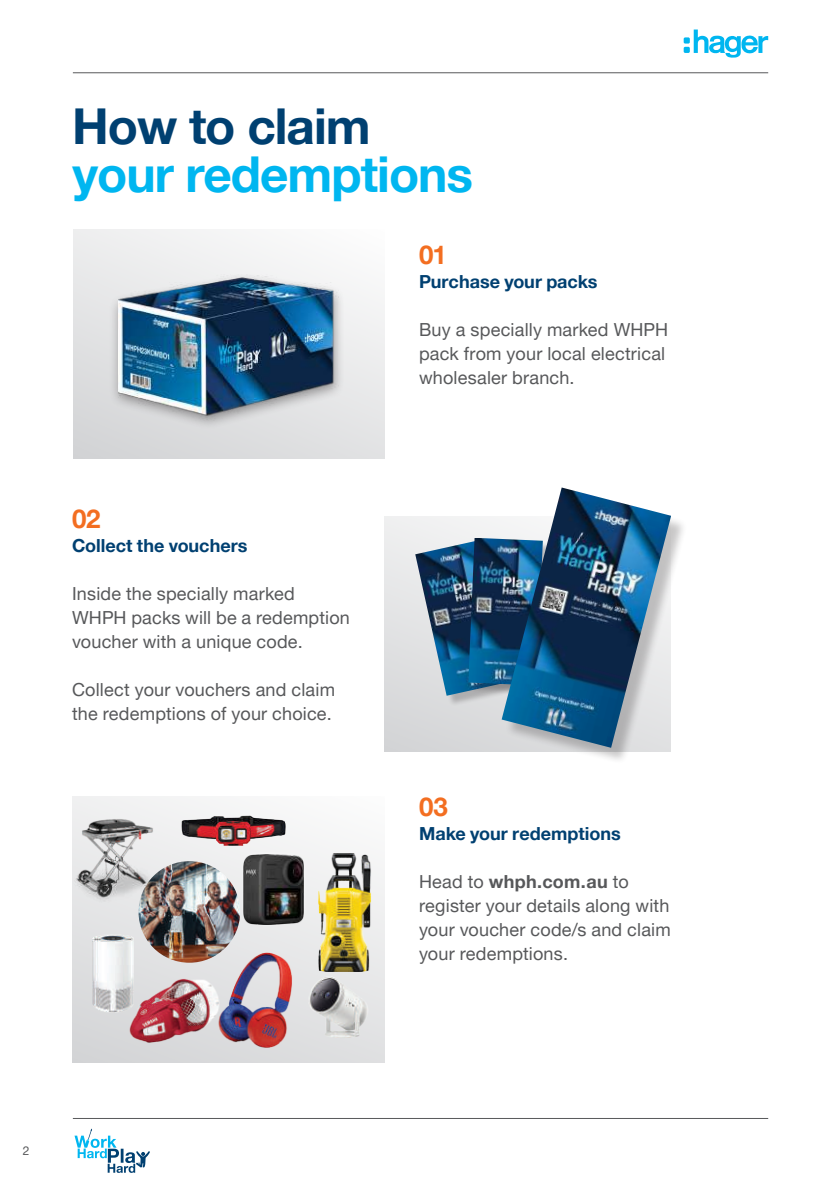
<style>
.page{position:relative;width:840px;height:1191px;background:#fff}
.page>*{position:absolute;margin:0;border:0;box-sizing:border-box;transform-origin:0 0}
.t1{font:700 49.4px "Helvetica Neue LTW1 G";letter-spacing:-.02em;color:#00b6f0}
.t2{font:700 49.4px "Helvetica Neue LTW1 G";letter-spacing:-.02em;color:#004071}
.t3{font:700 25.8px "Helvetica Neue LTW1 G";color:#f36e21}
.t4{font:18px/24px "Helvetica Neue LTW1 G";letter-spacing:.01em;color:#57585a}
.t5{font:700 18px "Helvetica Neue LTW1 G";color:#004071}
.t6{font:12px "Helvetica Neue LTW1 G";color:#57585a}
.s1{font-weight:700}
</style>
<div class="page">
<svg style="left:74px;top:1128px;width:76px;height:44px"></svg>
<div style="left:73px;top:229px;width:311px;height:230px;background:linear-gradient(to bottom,#f2f3f3,#d6d7d9)"></div>
<div style="left:72px;top:796px;width:312px;height:266px;background:linear-gradient(to bottom,#f9f9f9,#d4d5d7)"></div>
<div style="left:384px;top:516px;width:286px;height:236px;background:linear-gradient(to bottom,#f0f0f1,#d4d5d7)"></div>
<div style="left:416px;top:541px;width:107px;height:165px;background:#231f20;opacity:.25"></div>
<img style="left:415px;top:539px;width:54px;height:157px">
<div style="left:469px;top:539px;width:84px;height:157px;background:#231f20;opacity:.25"></div>
<img style="left:468px;top:538px;width:33px;height:147px">
<div style="left:504px;top:491px;width:183px;height:273px;background:#231f20;opacity:.25"></div>
<img style="left:501px;top:487px;width:169px;height:261px">
<div style="left:109px;top:273px;width:235px;height:157px;background:#231f20;opacity:.42"></div>
<img style="left:118px;top:229px;width:251px;height:225px">
<img style="left:138px;top:861px;width:102px;height:101px;border-radius:51px">
<img style="left:113px;top:967px;width:87px;height:82px">
<img style="left:92px;top:935px;width:42px;height:80px">
<img style="left:299px;top:975px;width:85px;height:63px">
<img style="left:200px;top:952px;width:99px;height:99px">
<img style="left:285px;top:853px;width:91px;height:118px">
<img style="left:73px;top:802px;width:83px;height:111px">
<div style="left:241px;top:851px;width:65px;height:76px;background:#fff;opacity:.75"></div>
<img style="left:244px;top:854px;width:59px;height:70px">
<img style="left:181px;top:816px;width:104px;height:30px">
<hr style="left:73px;top:1118px;width:694px;height:1px;background:#57585a">
<hr style="left:73px;top:72px;width:694px;height:1px;background:#57585a">
<svg style="left:683px;top:30px;width:84px;height:28px"></svg>
<h1 class="t2" style="left:72px;top:96px;width:300px">How to claim</h1>
<h1 class="t1" style="left:72px;top:144px;width:402px">your redemptions</h1>
<h2 class="t3" style="left:72px;top:503px;width:30px">02</h2>
<p class="t5" style="left:72px;top:534px;width:177px">Collect the vouchers</p>
<p class="t4" style="left:72px;top:581px;width:279px">Inside the specially marked<br>WHPH packs will be a redemption voucher with a unique code.</p>
<p class="t4" style="left:72px;top:677px;width:264px">Collect your vouchers and claim the redemptions of your choice.</p>
<h2 class="t3" style="left:419px;top:239px;width:29px">01</h2>
<p class="t5" style="left:419px;top:270px;width:180px">Purchase your packs</p>
<p class="t4" style="left:419px;top:317px;width:250px">Buy a specially marked WHPH pack from your local electrical wholesaler branch.</p>
<h2 class="t3" style="left:419px;top:791px;width:30px">03</h2>
<p class="t5" style="left:419px;top:822px;width:203px">Make your redemptions</p>
<p class="t4" style="left:419px;top:869px;width:253px">Head to <span class="s1">whph.com.au</span> to register your details along with your voucher code/s and claim your redemptions.</p>
<p class="t6" style="left:23px;top:1143px;width:8px">2</p>
</div>
